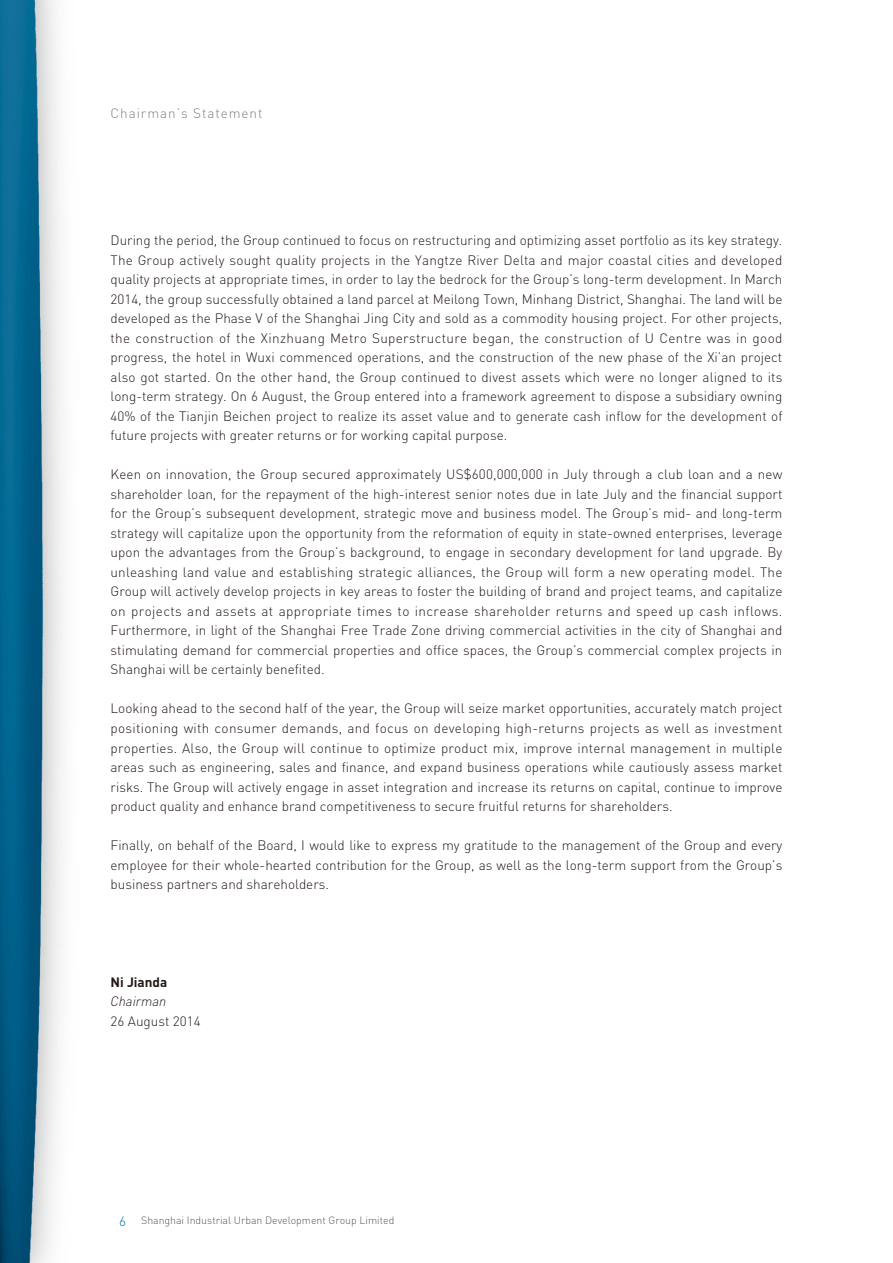
<style>
.page{position:relative;width:893px;height:1263px;background:#fff}
.page>*{position:absolute;margin:0;border:0;box-sizing:border-box;transform-origin:0 0}
.t1{font:300 13.5px/19.5px "DIN";color:#231916;text-align:justify}
.t2{font:300 13.5px "DIN";letter-spacing:.07em;color:#808080}
.t3{font:700 13.5px "DIN";color:#231916}
.t4{font:italic 300 13.5px "DIN";color:#231916}
.t5{font:300 10.5px "DIN";color:#595857}
.s1{font-size:13.5px;color:#00769c}
</style>
<div class="page">
<img style="left:0;top:0;width:63px;height:1263px">
<p class="t2" style="left:111px;top:108px;width:153px">Chairman’s Statement</p>
<p class="t1" style="left:111px;top:232px;width:673px">During the period, the Group continued to focus on restructuring and optimizing asset portfolio as its key strategy.<br>The Group actively sought quality projects in the Yangtze River Delta and major coastal cities and developed quality projects at appropriate times, in order to lay the bedrock for the Group’s long-term development. In March 2014, the group successfully obtained a land parcel at Meilong Town, Minhang District, Shanghai. The land will be developed as the Phase V of the Shanghai Jing City and sold as a commodity housing project. For other projects, the construction of the Xinzhuang Metro Superstructure began, the construction of U Centre was in good progress, the hotel in Wuxi commenced operations, and the construction of the new phase of the Xi’an project also got started. On the other hand, the Group continued to divest assets which were no longer aligned to its long-term strategy. On 6 August, the Group entered into a framework agreement to dispose a subsidiary owning 40% of the Tianjin Beichen project to realize its asset value and to generate cash inflow for the development of future projects with greater returns or for working capital purpose.</p>
<p class="t1" style="left:111px;top:466px;width:673px">Keen on innovation, the Group secured approximately US$600,000,000 in July through a club loan and a new shareholder loan, for the repayment of the high-interest senior notes due in late July and the financial support for the Group’s subsequent development, strategic move and business model. The Group’s mid- and long-term strategy will capitalize upon the opportunity from the reformation of equity in state-owned enterprises, leverage upon the advantages from the Group’s background, to engage in secondary development for land upgrade. By unleashing land value and establishing strategic alliances, the Group will form a new operating model. The Group will actively develop projects in key areas to foster the building of brand and project teams, and capitalize on projects and assets at appropriate times to increase shareholder returns and speed up cash inflows.<br>Furthermore, in light of the Shanghai Free Trade Zone driving commercial activities in the city of Shanghai and stimulating demand for commercial properties and office spaces, the Group’s commercial complex projects in Shanghai will be certainly benefited.</p>
<p class="t1" style="left:111px;top:700px;width:673px">Looking ahead to the second half of the year, the Group will seize market opportunities, accurately match project positioning with consumer demands, and focus on developing high-returns projects as well as investment properties. Also, the Group will continue to optimize product mix, improve internal management in multiple areas such as engineering, sales and finance, and expand business operations while cautiously assess market risks. The Group will actively engage in asset integration and increase its returns on capital, continue to improve product quality and enhance brand competitiveness to secure fruitful returns for shareholders.</p>
<p class="t1" style="left:111px;top:837px;width:673px">Finally, on behalf of the Board, I would like to express my gratitude to the management of the Group and every employee for their whole-hearted contribution for the Group, as well as the long-term support from the Group’s business partners and shareholders.</p>
<p class="t3" style="left:111px;top:977px;width:58px">Ni Jianda</p>
<p class="t4" style="left:111px;top:996px;width:57px">Chairman</p>
<p class="t1" style="left:111px;top:1012px;width:92px">26 August 2014</p>
<p class="t5" style="left:119px;top:1216px;width:277px"><span class="s1">6</span> Shanghai Industrial Urban Development Group Limited</p>
</div>
